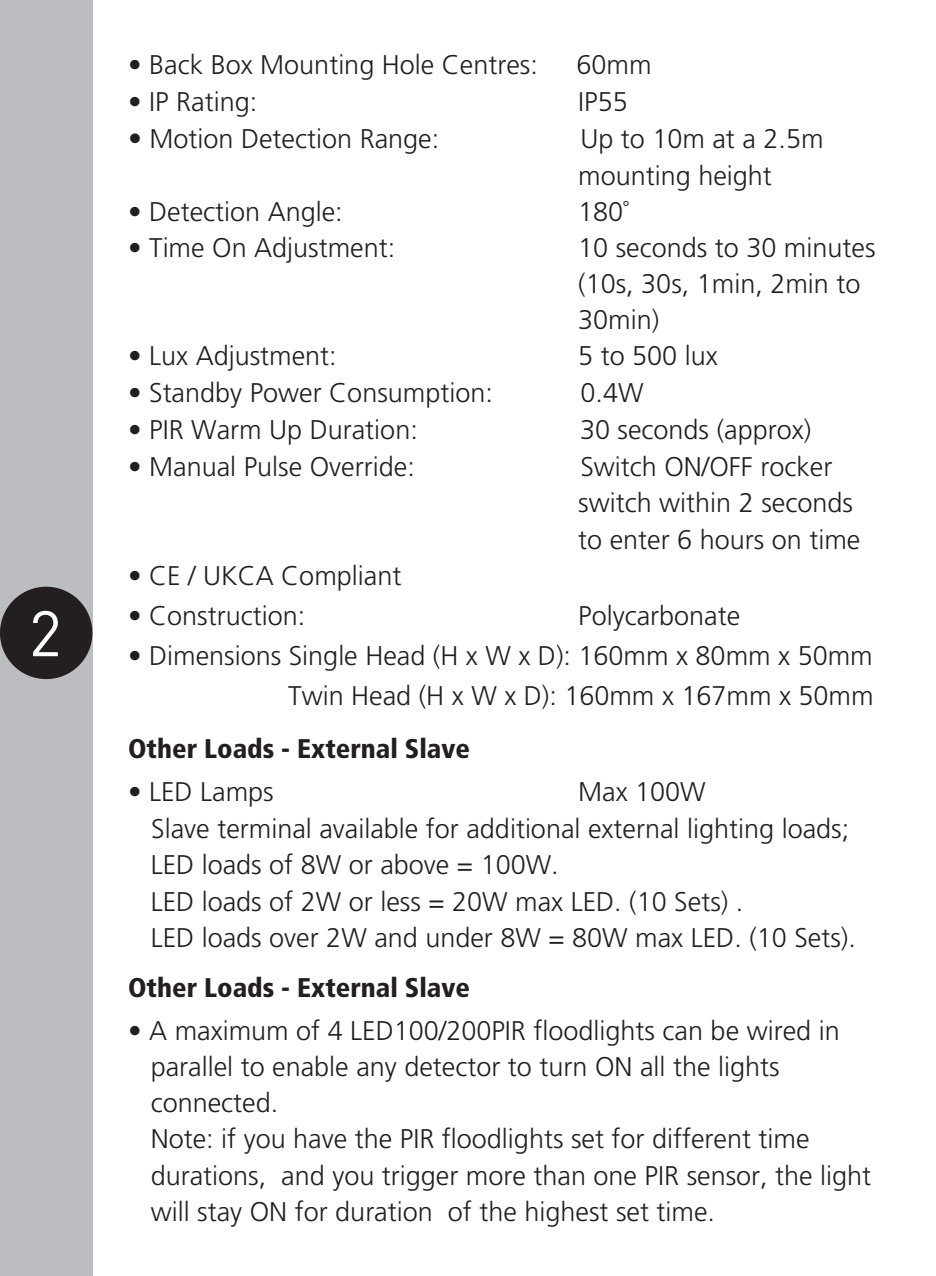
<style>
.page{position:relative;width:936px;height:1276px;background:#fff}
.page>*{position:absolute;margin:0;border:0;box-sizing:border-box;transform-origin:0 0}
.t1{font:63.3px "DINOT";color:#fff}
.t2{font:27px/36.3px "Frutiger LT 45 Lt";color:#231f20}
.t3{font:27px "Frutiger LT 77 Blk Cn";color:#231f20}
.s1{font-size:27.9px}
</style>
<div class="page">
<div style="left:0;top:0;width:92px;height:1276px;background:#bcbdc0"></div>
<div style="left:0;top:587px;width:92px;height:92px;background:#231f20;border-radius:50%"></div>
<h1 class="t1" style="left:29px;top:594px;width:35px">2</h1>
<p class="t2" style="left:128px;top:47px;width:411px">• Back Box Mounting Hole Centres:</p>
<p class="t2" style="left:576px;top:47px;width:77px">60mm</p>
<p class="t2" style="left:128px;top:84px;width:131px">• IP Rating:</p>
<p class="t2" style="left:578px;top:84px;width:51px">IP55</p>
<p class="t2" style="left:128px;top:121px;width:312px"><span class="s1">•</span> Motion Detection Range:</p>
<p class="t2" style="left:578px;top:121px;width:247px">Up to 10m at a 2.5m mounting height</p>
<p class="t2" style="left:128px;top:194px;width:216px">• Detection Angle:</p>
<p class="t2" style="left:578px;top:194px;width:53px">180˚</p>
<p class="t2" style="left:128px;top:230px;width:269px">• Time On Adjustment:</p>
<p class="t2" style="left:578px;top:230px;width:299px">10 seconds to 30 minutes (10s, 30s, 1min, 2min to<br>30min)</p>
<p class="t2" style="left:128px;top:338px;width:210px">• Lux Adjustment:</p>
<p class="t2" style="left:578px;top:338px;width:141px">5 to 500 lux</p>
<p class="t2" style="left:128px;top:374px;width:366px">• Standby Power Consumption:</p>
<p class="t2" style="left:580px;top:374px;width:65px">0.4W</p>
<p class="t2" style="left:128px;top:411px;width:291px">• PIR Warm Up Duration:</p>
<p class="t2" style="left:580px;top:411px;width:233px">30 seconds (approx)</p>
<p class="t2" style="left:128px;top:449px;width:288px">• Manual Pulse Override:</p>
<p class="t2" style="left:578px;top:448px;width:284px">Switch ON/OFF rocker switch within 2 seconds to enter 6 hours on time</p>
<p class="t2" style="left:128px;top:558px;width:275px">• CE / UKCA Compliant</p>
<p class="t2" style="left:128px;top:598px;width:179px">• Construction:</p>
<p class="t2" style="left:578px;top:598px;width:163px">Polycarbonate</p>
<p class="t2" style="left:128px;top:636px;width:747px;line-height:39.9px;text-align:right">• Dimensions Single Head (H x W x D): 160mm x 80mm x 50mm<br>Twin Head (H x W x D): 160mm x 167mm x 50mm</p>
<p class="t3" style="left:128px;top:732px;width:343px">Other Loads - External Slave</p>
<p class="t2" style="left:128px;top:774px;width:147px">• LED Lamps</p>
<p class="t2" style="left:151px;top:774px;width:706px;text-indent:427px">Max 100W<br>Slave terminal available for additional external lighting loads; LED loads of 8W or above = 100W.<br>LED loads of 2W or less = 20W max LED. (10 Sets) .<br>LED loads over 2W and under 8W = 80W max LED. (10 Sets).</p>
<p class="t3" style="left:128px;top:971px;width:343px">Other Loads - External Slave</p>
<p class="t2" style="left:151px;top:1013px;width:722px;text-indent:-23px">• A maximum of 4 LED100/200PIR floodlights can be wired in parallel to enable any detector to turn ON all the lights connected.<br>Note: if you have the PIR floodlights set for different time durations, and you trigger more than one PIR sensor, the light will stay ON for duration of the highest set time.</p>
</div>
